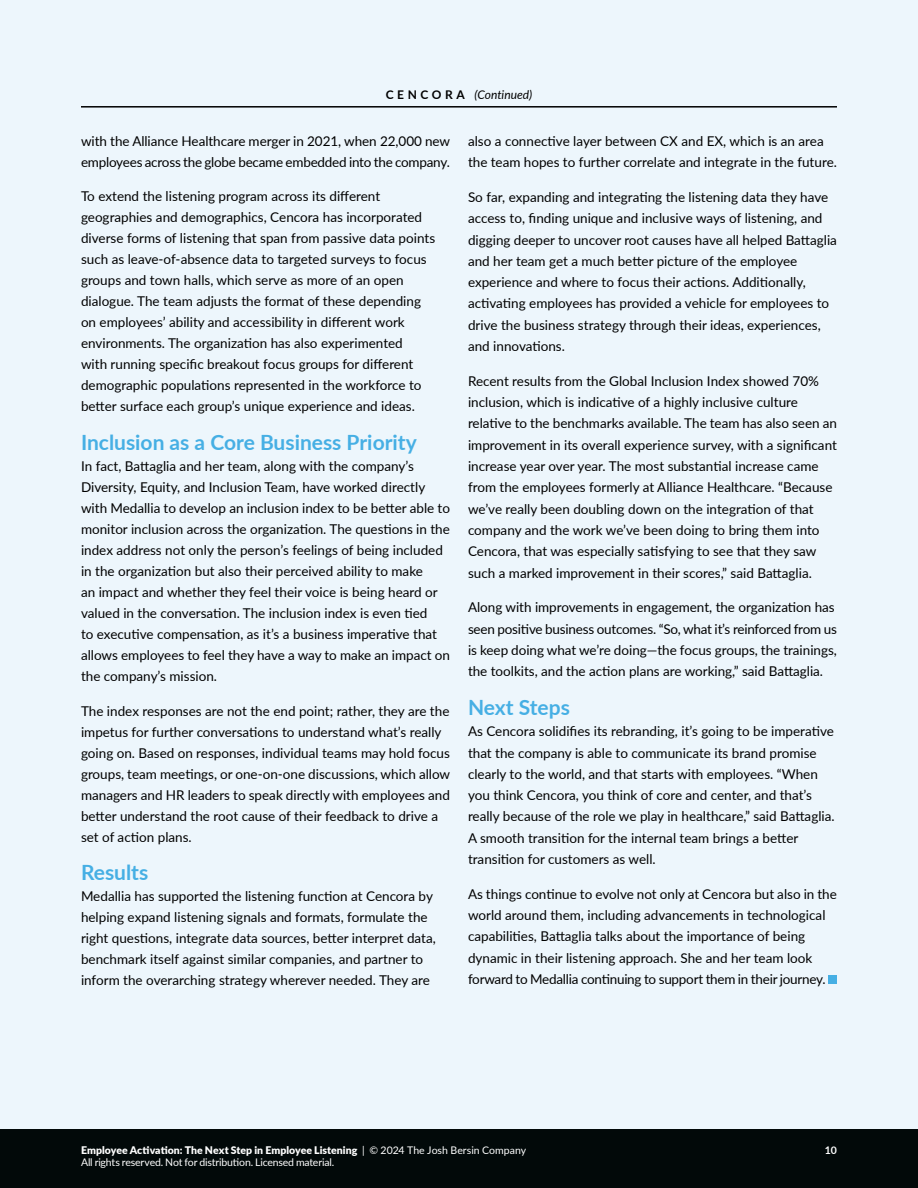
<style>
.page{position:relative;width:918px;height:1188px;background:#fff}
.page>*{position:absolute;margin:0;border:0;box-sizing:border-box;transform-origin:0 0}
.t1{font:700 21px "Lato";color:#46afe4}
.Body_Text{font:13.5px/21px "Lato";color:#000}
.Frontlines_Title{font:italic 12px "Lato";color:#000}
.t2{font:900 10.5px "Lato";letter-spacing:.005em;color:#fff}
.t3{font:10.5px "Lato";letter-spacing:-.015em;color:#fff}
.t4{font:700 10.5px "Lato";color:#fff}
.s1{font-weight:700;font-style:normal}
.s2{font-weight:400}
</style>
<div class="page">
<div style="left:0;top:1128px;width:918px;height:60px;background:#020909"></div>
<div style="left:0;top:0;width:918px;height:1128px;background:#edf6fc"></div>
<div style="left:828px;top:975px;width:9px;height:9px;background:#46afe4"></div>
<hr style="left:81px;top:106px;width:756px;height:2px;background:#000">
<p class="Frontlines_Title" style="left:386px;top:86px;width:148px"><span class="s1">C E N C O R A</span> (Continued)</p>
<p class="Body_Text" style="left:81px;top:130px;width:371px">with the Alliance Healthcare merger in 2021, when 22,000 new employees across the globe became embedded into the company.</p>
<p class="Body_Text" style="left:81px;top:185px;width:356px">To extend the listening program across its different geographies and demographics, Cencora has incorporated diverse forms of listening that span from passive data points such as leave-of-absence data to targeted surveys to focus groups and town halls, which serve as more of an open dialogue. The team adjusts the format of these depending on employees’ ability and accessibility in different work environments. The organization has also experimented<br>with running specific breakout focus groups for different demographic populations represented in the workforce to better surface each group’s unique experience and ideas.</p>
<h2 class="t1" style="left:81px;top:427px;width:337px">Inclusion as a Core Business Priority</h2>
<p class="Body_Text" style="left:81px;top:455px;width:370px">In fact, Battaglia and her team, along with the company’s Diversity, Equity, and Inclusion Team, have worked directly with Medallia to develop an inclusion index to be better able to monitor inclusion across the organization. The questions in the index address not only the person’s feelings of being included in the organization but also their perceived ability to make<br>an impact and whether they feel their voice is being heard or valued in the conversation. The inclusion index is even tied<br>to executive compensation, as it’s a business imperative that allows employees to feel they have a way to make an impact on the company’s mission.</p>
<p class="Body_Text" style="left:81px;top:700px;width:371px">The index responses are not the end point; rather, they are the impetus for further conversations to understand what’s really going on. Based on responses, individual teams may hold focus groups, team meetings, or one-on-one discussions, which allow managers and HR leaders to speak directly with employees and better understand the root cause of their feedback to drive a set of action plans.</p>
<h2 class="t1" style="left:81px;top:857px;width:69px">Results</h2>
<p class="Body_Text" style="left:81px;top:885px;width:356px">Medallia has supported the listening function at Cencora by helping expand listening signals and formats, formulate the right questions, integrate data sources, better interpret data, benchmark itself against similar companies, and partner to inform the overarching strategy wherever needed. They are</p>
<p class="Body_Text" style="left:468px;top:130px;width:370px">also a connective layer between CX and EX, which is an area the team hopes to further correlate and integrate in the future.</p>
<p class="Body_Text" style="left:468px;top:186px;width:370px">So far, expanding and integrating the listening data they have access to, finding unique and inclusive ways of listening, and digging deeper to uncover root causes have all helped Battaglia and her team get a much better picture of the employee experience and where to focus their actions. Additionally, activating employees has provided a vehicle for employees to drive the business strategy through their ideas, experiences, and innovations.</p>
<p class="Body_Text" style="left:468px;top:370px;width:370px">Recent results from the Global Inclusion Index showed 70% inclusion, which is indicative of a highly inclusive culture relative to the benchmarks available. The team has also seen an improvement in its overall experience survey, with a significant increase year over year. The most substantial increase came from the employees formerly at Alliance Healthcare. “Because we’ve really been doubling down on the integration of that company and the work we’ve been doing to bring them into Cencora, that was especially satisfying to see that they saw such a marked improvement in their scores,” said Battaglia.</p>
<p class="Body_Text" style="left:468px;top:596px;width:370px">Along with improvements in engagement, the organization has seen positive business outcomes. “So, what it’s reinforced from us is keep doing what we’re doing—the focus groups, the trainings, the toolkits, and the action plans are working,” said Battaglia.</p>
<h2 class="t1" style="left:468px;top:692px;width:103px">Next Steps</h2>
<p class="Body_Text" style="left:468px;top:720px;width:368px">As Cencora solidifies its rebranding, it’s going to be imperative that the company is able to communicate its brand promise clearly to the world, and that starts with employees. “When you think Cencora, you think of core and center, and that’s really because of the role we play in healthcare,” said Battaglia.<br>A smooth transition for the internal team brings a better transition for customers as well.</p>
<p class="Body_Text" style="left:468px;top:883px;width:370px">As things continue to evolve not only at Cencora but also in the world around them, including advancements in technological capabilities, Battaglia talks about the importance of being dynamic in their listening approach. She and her team look forward to Medallia continuing to support them in their journey.</p>
<p class="t2" style="left:81px;top:1142px;width:447px">Employee Activation: The Next Step in Employee Listening <span class="s2">| © 2024 The Josh Bersin Company</span></p>
<p class="t4" style="left:825px;top:1142px;width:14px">10</p>
<p class="t3" style="left:81px;top:1155px;width:255px">All rights reserved. Not for distribution. Licensed material.</p>
</div>
